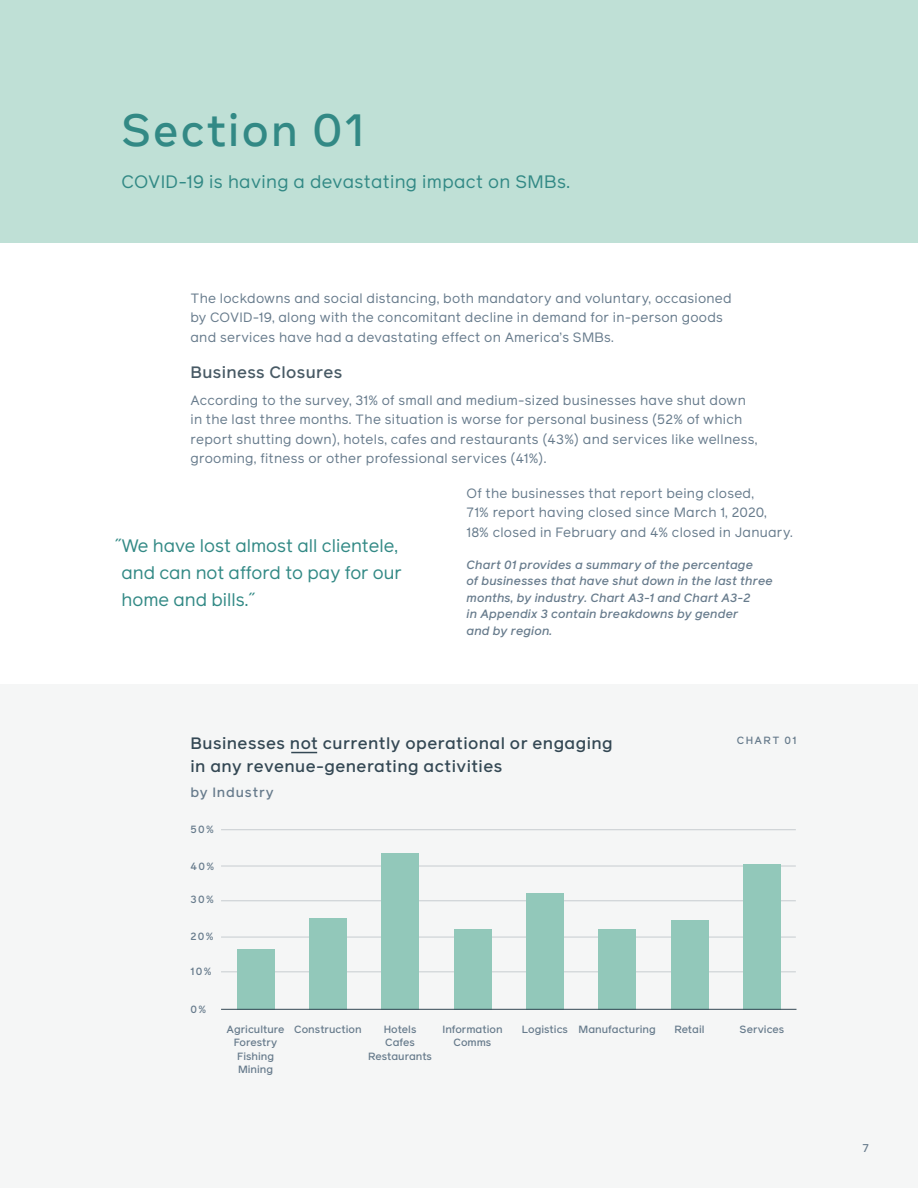
<style>
.page{position:relative;width:918px;height:1188px;background:#fff}
.page>*{position:absolute;margin:0;border:0;box-sizing:border-box;transform-origin:0 0}
.t1{font:500 45px "Optimistic Display";letter-spacing:.05em;color:#328985}
.t2{font:18px/27px "Facebook Reader";color:#328985}
.t3{font:18px "Facebook Reader";letter-spacing:.02em;color:#328985}
.t4{font:500 16.5px/22.5px "Facebook Reader";letter-spacing:.025em;color:#344854}
.t5{font:500 16.5px "Facebook Reader";letter-spacing:.02em;color:#485a65}
.t6{font:13.5px/19.5px "Facebook Reader";letter-spacing:.02em;color:#677b8c}
.t7{font:500 13.5px "Facebook Reader";letter-spacing:.06em;color:#677b8c}
.t8{font:italic 500 12px/16.5px "Facebook Reader";letter-spacing:.02em;color:#677b8c}
.t9{font:500 11.25px "Optimistic Display";color:#677b8c}
.t10{font:500 10.5px/13.5px "Facebook Reader";color:#677b8c;text-align:center}
</style>
<div class="page">
<div style="left:0;top:0;width:918px;height:243px;background:#bfe0d6"></div>
<div style="left:0;top:684px;width:918px;height:504px;background:#f5f6f6"></div>
<svg style="left:291px;top:752px;width:26px;height:1px"></svg>
<hr style="left:221px;top:971px;width:575px;height:1px;background:#ccd1d4">
<hr style="left:221px;top:937px;width:575px;height:1px;background:#ccd1d4">
<hr style="left:221px;top:900px;width:575px;height:1px;background:#ccd1d4">
<hr style="left:221px;top:865px;width:575px;height:2px;background:#ccd1d4">
<hr style="left:221px;top:829px;width:575px;height:1px;background:#ccd1d4">
<div style="left:454px;top:929px;width:37px;height:81px;background:#92c8ba"></div>
<div style="left:382px;top:854px;width:37px;height:156px;background:#92c8ba"></div>
<div style="left:309px;top:918px;width:38px;height:92px;background:#92c8ba"></div>
<div style="left:237px;top:950px;width:37px;height:60px;background:#92c8ba"></div>
<div style="left:599px;top:929px;width:37px;height:81px;background:#92c8ba"></div>
<div style="left:743px;top:865px;width:38px;height:145px;background:#92c8ba"></div>
<div style="left:671px;top:920px;width:37px;height:90px;background:#92c8ba"></div>
<div style="left:526px;top:894px;width:38px;height:116px;background:#92c8ba"></div>
<hr style="left:221px;top:1009px;width:575px;height:1px;background:#344854">
<h1 class="t1" style="left:122px;top:103px;width:245px">Section 01</h1>
<h2 class="t3" style="left:122px;top:169px;width:450px">COVID-19 is having a devastating impact on SMBs.</h2>
<p class="t6" style="left:190px;top:288px;width:543px">The lockdowns and social distancing, both mandatory and voluntary, occasioned by COVID-19, along with the concomitant decline in demand for in-person goods and services have had a devastating effect on America’s SMBs.</p>
<p class="t5" style="left:190px;top:361px;width:153px">Business Closures</p>
<p class="t6" style="left:190px;top:390px;width:568px">According to the survey, 31% of small and medium-sized businesses have shut down in the last three months. The situation is worse for personal business (52% of which report shutting down), hotels, cafes and restaurants (43%) and services like wellness, grooming, fitness or other professional services (41%).</p>
<p class="t6" style="left:466px;top:483px;width:328px">Of the businesses that report being closed,<br>71% report having closed since March 1, 2020,<br>18% closed in February and 4% closed in January.</p>
<p class="t8" style="left:466px;top:556px;width:308px">Chart 01 provides a summary of the percentage<br>of businesses that have shut down in the last three months, by industry. Chart A3-1 and Chart A3-2<br>in Appendix 3 contain breakdowns by gender<br>and by region.</p>
<h2 class="t2" style="left:122px;top:532px;width:282px">̋We have lost almost all clientele, and can not afford to pay for our home and bills.˝</h2>
<p class="t4" style="left:190px;top:732px;width:424px">Businesses not currently operational or engaging in any revenue-generating activities</p>
<p class="t7" style="left:190px;top:783px;width:85px">by Industry</p>
<p class="t10" style="left:191px;top:822px;width:25px">50%</p>
<p class="t10" style="left:191px;top:859px;width:25px">40%</p>
<p class="t10" style="left:191px;top:892px;width:25px">30%</p>
<p class="t10" style="left:191px;top:929px;width:24px">20%</p>
<p class="t10" style="left:191px;top:965px;width:23px">10%</p>
<p class="t10" style="left:191px;top:1002px;width:17px">0%</p>
<p class="t10" style="left:737px;top:734px;width:61px">CHART 01</p>
<p class="t10" style="left:227px;top:1022px;width:60px">Agriculture<br>Forestry<br>Fishing<br>Mining</p>
<p class="t10" style="left:294px;top:1022px;width:69px">Construction</p>
<p class="t10" style="left:368px;top:1022px;width:66px">Hotels<br>Cafes<br>Restaurants</p>
<p class="t10" style="left:442px;top:1022px;width:62px">Information<br>Comms</p>
<p class="t10" style="left:522px;top:1022px;width:136px">Logistics Manufacturing</p>
<p class="t10" style="left:674px;top:1022px;width:32px">Retail</p>
<p class="t10" style="left:740px;top:1022px;width:46px">Services</p>
<p class="t9" style="left:863px;top:1141px;width:8px">7</p>
</div>
